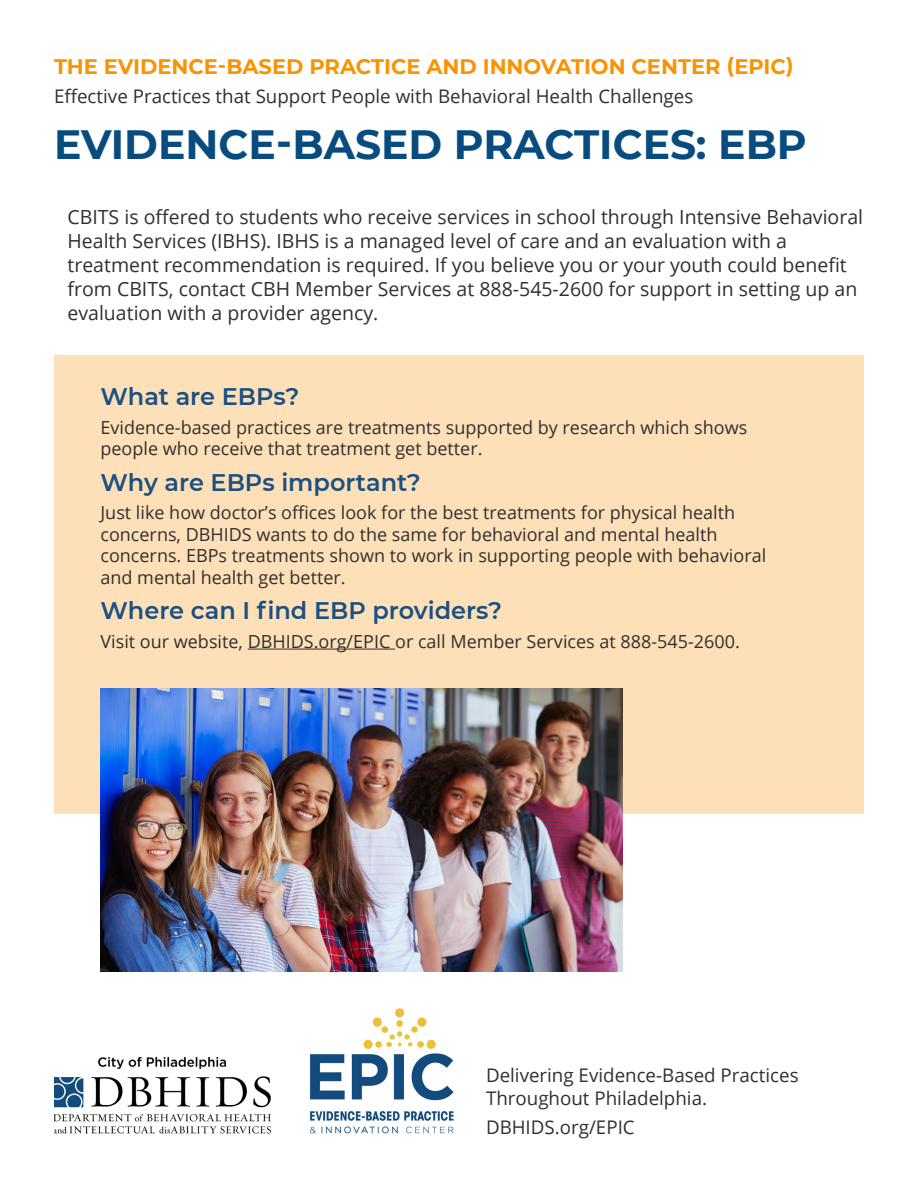
<style>
.page{position:relative;width:918px;height:1188px;background:#fff}
.page>*{position:absolute;margin:0;border:0;box-sizing:border-box;transform-origin:0 0}
.t1{font:700 40.8px "Montserrat";color:#084c7f}
.t2{font:600 24px "Montserrat";color:#1c5082}
.t3{font:700 21px "Montserrat";color:#f99300}
.t4{font:19.5px/24px "Open Sans";color:#312f30}
.t5{font:18.75px/22.5px "Open Sans";color:#312f30}
.t6{font:18px/21.6px "Open Sans";color:#312f30}
</style>
<div class="page">
<div style="left:54px;top:356px;width:810px;height:458px;background:#fde0b7"></div>
<img style="left:101px;top:688px;width:522px;height:284px">
<hr style="left:248px;top:649px;width:147px;height:1px;background:#312f30">
<img style="left:309px;top:1008px;width:145px;height:126px">
<img style="left:54px;top:1056px;width:217px;height:78px">
<p class="t3" style="left:54px;top:52px;width:741px">THE EVIDENCE-BASED PRACTICE AND INNOVATION CENTER (EPIC)</p>
<p class="t5" style="left:54px;top:85px;width:641px">Effective Practices that Support People with Behavioral Health Challenges</p>
<p class="t1" style="left:54px;top:115px;width:754px">EVIDENCE-BASED PRACTICES: EBP</p>
<p class="t4" style="left:68px;top:204px;width:797px">CBITS is offered to students who receive services in school through Intensive Behavioral Health Services (IBHS). IBHS is a managed level of care and an evaluation with a treatment recommendation is required. If you believe you or your youth could benefit from CBITS, contact CBH Member Services at 888-545-2600 for support in setting up an evaluation with a provider agency.</p>
<p class="t2" style="left:100px;top:380px;width:200px">What are EBPs?</p>
<p class="t6" style="left:100px;top:416px;width:648px">Evidence-based practices are treatments supported by research which shows people who receive that treatment get better.</p>
<p class="t2" style="left:100px;top:465px;width:322px">Why are EBPs important?</p>
<p class="t6" style="left:100px;top:501px;width:667px">Just like how doctor’s offices look for the best treatments for physical health concerns, DBHIDS wants to do the same for behavioral and mental health concerns. EBPs treatments shown to work in supporting people with behavioral and mental health get better.</p>
<p class="t2" style="left:100px;top:594px;width:403px">Where can I find EBP providers?</p>
<p class="t6" style="left:100px;top:630px;width:641px">Visit our website, DBHIDS.org/EPIC or call Member Services at 888-545-2600.</p>
<p class="t5" style="left:486px;top:1064px;width:314px">Delivering Evidence-Based Practices<br>Throughout Philadelphia.</p>
<p class="t5" style="left:486px;top:1115px;width:150px">DBHIDS.org/EPIC</p>
</div>
